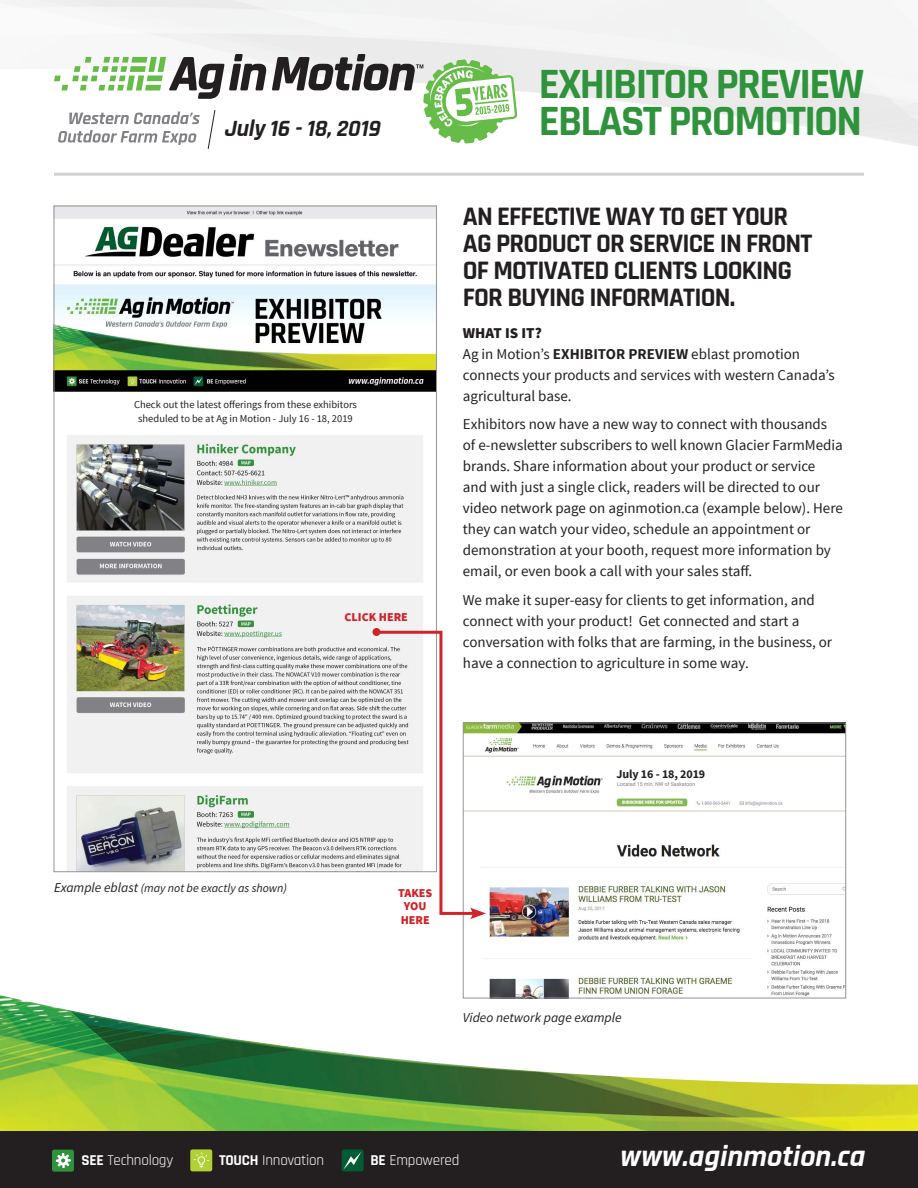
<style>
.page{position:relative;width:918px;height:1188px;background:#fff}
.page>*{position:absolute;margin:0;border:0;box-sizing:border-box;transform-origin:0 0}
.t1{font:700 43.65px/37.3px "Rajdhani";letter-spacing:-.04em;color:#2f933c}
.t2{font:italic 700 30px "Rajdhani";color:#fff}
.t3{font:700 27px/27px "Rajdhani";letter-spacing:-.03em;color:#231f20}
.t4{font:italic 700 23.55px "Rajdhani";color:#231f20}
.t5{font:15.15px "Rajdhani";letter-spacing:-.015em;color:#fff}
.t6{font:15px/21px "Source Sans Pro";color:#231f20}
.t7{font:italic 13.5px "Source Sans Pro";color:#231f20}
.t8{font:italic 12px "Source Sans Pro";color:#231f20}
.t9{font:900 12px/13.5px "Source Sans Pro";color:#d1232a}
.t10{font:700 12px "Source Sans Pro";letter-spacing:-.01em;color:#231f20}
.t11{font:10.5px/13.5px "Source Sans Pro";color:#231f20;text-align:center}
.s1{font-weight:900}
.s2{font-weight:700}
.s3{font-size:13.5px}
</style>
<div class="page">
<img style="left:0;top:995px;width:918px;height:137px">
<div style="left:0;top:1132px;width:918px;height:56px;background:#231f20"></div>
<div style="left:52px;top:1150px;width:22px;height:22px;background:#2f933c;border-radius:2px"></div>
<svg style="left:56px;top:1153px;width:15px;height:15px"></svg>
<div style="left:190px;top:1149px;width:22px;height:22px;background:#afd136;border-radius:2px"></div>
<svg style="left:194px;top:1153px;width:15px;height:15px"></svg>
<div style="left:342px;top:1149px;width:22px;height:22px;background:#005d33;border-radius:2px"></div>
<svg style="left:344px;top:1152px;width:17px;height:17px"></svg>
<hr style="left:54px;top:173px;width:810px;height:3px;background:#d1d2d4">
<img style="left:56px;top:208px;width:379px;height:662px">
<img style="left:465px;top:725px;width:379px;height:271px">
<div style="left:463px;top:723px;width:383px;height:275px;border:1px solid #939598"></div>
<svg style="left:373px;top:629px;width:113px;height:290px"></svg>
<div style="left:372px;top:628px;width:9px;height:8px;background:#d1232a;border-radius:50%"></div>
<div style="left:68px;top:395px;width:355px;height:33px;background:#fff"></div>
<div style="left:614px;top:769px;width:103px;height:13px;background:#fff"></div>
<svg style="left:54px;top:54px;width:465px;height:95px"></svg>
<h3 class="t4" style="left:224px;top:114px;width:163px">July 16 -18,2019</h3>
<p class="t11" style="left:134px;top:398px;width:224px">Check out the latest offerings from these exhibitors sheduled to be at Ag in Motion - July 16 - 18, 2019</p>
<p class="t9" style="left:345px;top:611px;width:65px">CLICK HERE</p>
<h1 class="t1" style="left:539px;top:66px;width:327px">EXHIBITOR PREVIEW<br>EBLAST PROMOTION</h1>
<h3 class="t3" style="left:463px;top:204px;width:351px">AN EFFECTIVE WAY TO GET YOUR<br>AG PRODUCT OR SERVICE IN FRONT<br>OF MOTIVATED CLIENTS LOOKING<br>FOR BUYING INFORMATION.</h3>
<p class="t6" style="left:463px;top:323px;width:373px"><span class="s1">WHAT IS IT?<br></span>Ag in Motion’s <span class="s2">EXHIBITOR PREVIEW</span> eblast promotion connects your products and services with western Canada’s agricultural base.</p>
<p class="t6" style="left:463px;top:414px;width:382px">Exhibitors now have a new way to connect with thousands of e-newsletter subscribers to well known Glacier FarmMedia brands. Share information about your product or service and with just a single click, readers will be directed to our video network page on aginmotion.ca (example below). Here they can watch your video, schedule an appointment or demonstration at your booth, request more information by email, or even book a call with your sales staff.</p>
<p class="t6" style="left:463px;top:590px;width:371px">We make it super-easy for clients to get information, and connect with your product! Get connected and start a conversation with folks that are farming, in the business, or have a connection to agriculture in some way.</p>
<p class="t10" style="left:616px;top:766px;width:90px">July 16 - 18, 2019</p>
<p class="t8" style="left:54px;top:881px;width:235px"><span class="s3">Example eblast</span> (may not be exactly as shown)</p>
<p class="t9" style="left:398px;top:886px;width:36px">TAKES<br>YOU<br>HERE</p>
<p class="t7" style="left:463px;top:1009px;width:160px">Video network page example</p>
<p class="t5" style="left:81px;top:1152px;width:93px"><span class="s2">SEE</span> Technology</p>
<p class="t5" style="left:219px;top:1152px;width:107px"><span class="s2">TOUCH</span> Innovation</p>
<p class="t5" style="left:370px;top:1152px;width:91px"><span class="s2">BE</span> Empowered</p>
<h2 class="t2" style="left:619px;top:1138px;width:253px">www.aginmotion.ca</h2>
</div>
